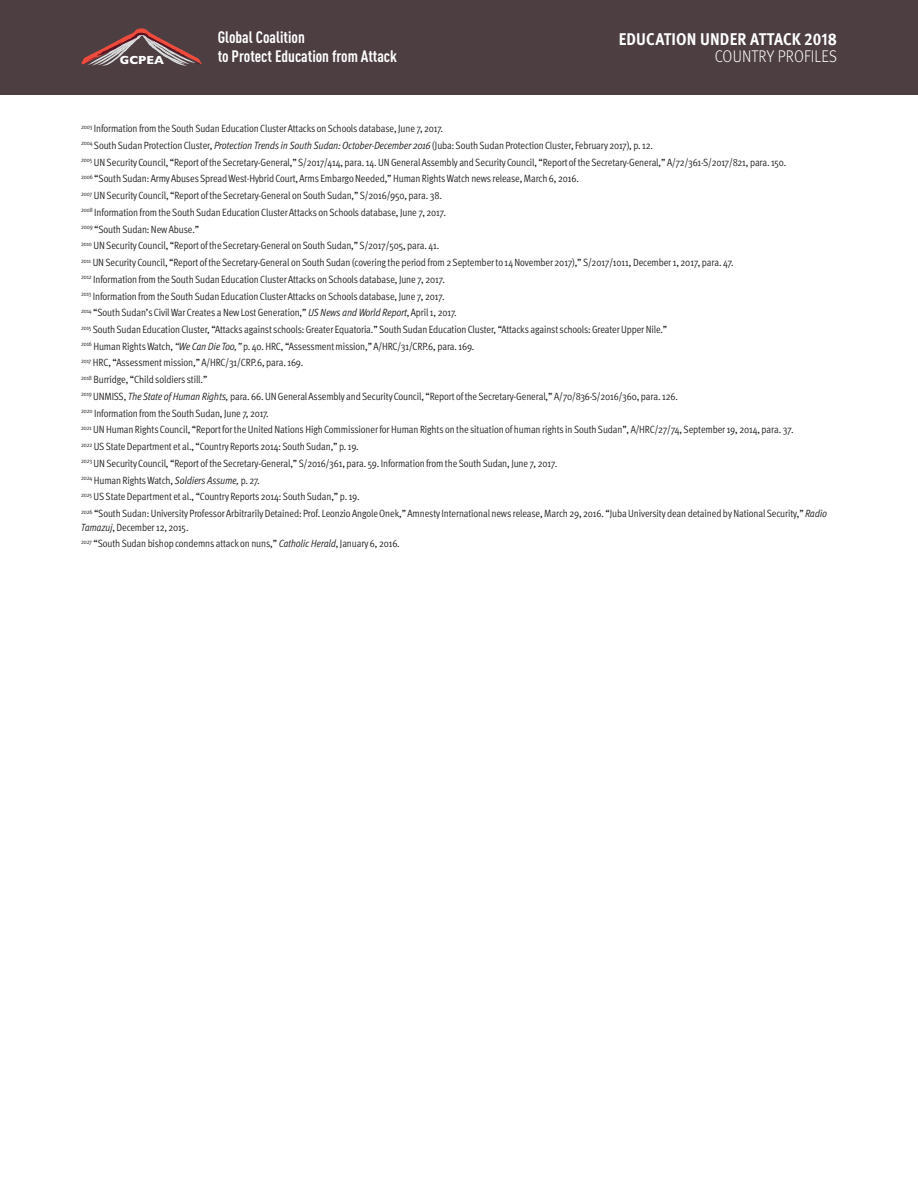
<style>
.page{position:relative;width:918px;height:1188px;background:#fff}
.page>*{position:absolute;margin:0;border:0;box-sizing:border-box;transform-origin:0 0}
.t1{font:700 16.95px "Meta Pro";letter-spacing:.01em;color:#fff;scale:.9 1}
.t2{font:300 16.95px "Meta Pro";letter-spacing:.01em;color:#fff;scale:.9 1}
.t3{font:700 16.35px/19.4px "DIN Cond";color:#fff}
.t4{font:700 11.85px "Gill Sans";color:#fff}
.t5{font:10.5px/16.8px "Meta Pro Cond Norm";letter-spacing:-.01em;color:#231f20}
.s1{font-family:"Meta Pro Cond Norm Ita"}
</style>
<div class="page">
<div style="left:0;top:0;width:918px;height:95px;background:#4d3e42"></div>
<svg style="left:81px;top:28px;width:121px;height:38px"></svg>
<h2 class="t3" style="left:218px;top:29px;width:181px">Global Coalition<br>to Protect Education from Attack</h2>
<h1 class="t1" style="left:619px;top:33px;width:244px">EDUCATION UNDER ATTACK 2018</h1>
<p class="t4" style="left:120px;top:53px;width:46px">GCPEA</p>
<h1 class="t2" style="left:715px;top:50px;width:137px">COUNTRY PROFILES</h1>
<p class="t5" style="left:81px;top:121px;width:747px"><sup>2003</sup> Information fromtheSouthSudan EducationClusterAttacks onSchools database, June 7, 2017.<br><sup>2004</sup> South Sudan Protection Cluster, <span class="s1">Protection Trends in South Sudan: October-December 2016</span> (Juba:SouthSudan ProtectionCluster,February 2017), p.12.<br><sup>2005</sup> UNSecurityCouncil, “Report oftheSecretary-General,”S/2017/414, para.14. UNGeneralAssembly andSecurityCouncil, “Report oftheSecretary-General,” A/72/361-S/2017/821, para.150.<br><sup>2006</sup> “SouthSudan: Army AbusesSpreadWest-HybridCourt, Arms Embargo Needed,” Human RightsWatch news release,March 6, 2016.<br><sup>2007</sup> UNSecurity Council, “Report ofthe Secretary-General on South Sudan,” S/2016/950, para. 38.<br><sup>2008</sup> Information fromthe South Sudan Education Cluster Attacks on Schools database, June 7, 2017.<br><sup>2009</sup> “South Sudan: NewAbuse.”<br><sup>2010</sup> UNSecurity Council, “Report ofthe Secretary-General on South Sudan,” S/2017/505, para. 41.<br><sup>2011</sup> UNSecurity Council, “Report ofthe Secretary-General on South Sudan (covering the period from2 Septemberto 14 November 2017),” S/2017/1011, December1, 2017, para. 47.<br><sup>2012</sup> Information fromthe South Sudan Education Cluster Attacks on Schools database, June 7, 2017.<br><sup>2013</sup> Information fromthe South Sudan Education Cluster Attacks on Schools database, June 7, 2017.<br><sup>2014</sup> “South Sudan’s CivilWar Creates a NewLostGeneration,” <span class="s1">US News and World Report</span>, April1, 2017.<br><sup>2015</sup> SouthSudan EducationCluster, “Attacks against schools:Greater Equatoria.”SouthSudan EducationCluster, “Attacks against schools:GreaterUpperNile.”<br><sup>2016</sup> Human RightsWatch, <span class="s1">“We Can Die Too,”</span> p. 40. HRC, “Assessmentmission,” A/HRC/31/CRP.6, para.169.<br><sup>2017</sup> HRC, “Assessmentmission,” A/HRC/31/CRP.6, para.169.<br><sup>2018</sup> Burridge, “Child soldiers still.”<br><sup>2019</sup> UNMISS, <span class="s1">The State of Human Rights,</span> para. 66. UNGeneralAssembly andSecurityCouncil, “Report oftheSecretary-General,” A/70/836-S/2016/360, para.126.<br><sup>2020</sup> Information fromtheSouthSudan, June 7, 2017.<br><sup>2021</sup> UN Human Rights Council, “Reportforthe United NationsHigh CommissionerforHuman Rights on the situation of human rights in South Sudan”, A/HRC/27/74, September19, 2014, para. 37.<br><sup>2022</sup> USState Department et al., “Country Reports 2014:SouthSudan,” p.19.<br><sup>2023</sup> UNSecurity Council, “Report ofthe Secretary-General,” S/2016/361, para. 59. Information fromthe South Sudan, June 7, 2017.<br><sup>2024</sup> Human RightsWatch, <span class="s1">Soldiers Assume,</span> p. 27.<br><sup>2025</sup> USState Department et al., “Country Reports 2014: South Sudan,” p.19.<br><sup>2026</sup> “South Sudan: University Professor Arbitrarily Detained: Prof.Leonzio AngoleOnek,” AmnestyInternational news release, March 29, 2016. “Juba University dean detained by NationalSecurity,” <span class="s1">Radio</span></p>
<p class="t5" style="left:81px;top:519px;width:320px"><span class="s1">Tamazuj</span>, December12, 2015.<br><sup>2027</sup> “SouthSudan bishop condemns attack on nuns,” <span class="s1">Catholic Herald</span>, January 6, 2016.</p>
</div>
